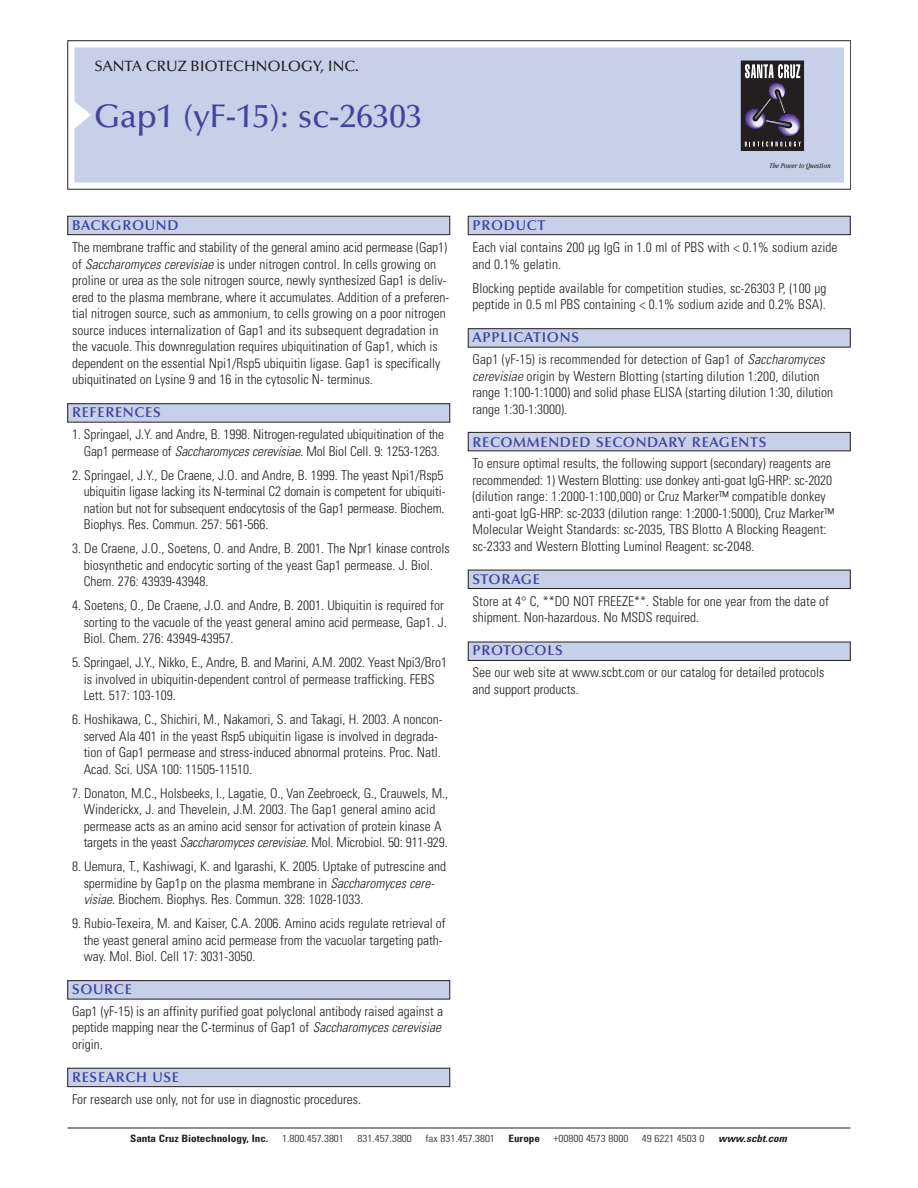
<style>
.page{position:relative;width:918px;height:1188px;background:#fff}
.page>*{position:absolute;margin:0;border:0;box-sizing:border-box;transform-origin:0 0}
.t1{font:500 33px "Optima";color:#41459c}
.t2{font:500 15px "Optima";color:#231f20}
.t3{font:600 14.25px "Optima";letter-spacing:.05em;color:#41459c}
.t4{font:300 condensed 13.5px/16.5px "Univers";color:#231f20}
.t5{font:300 condensed 10.2px "Univers";color:#231f20;scale:1.1 1}
.t6{font:700 condensed 10.2px "Univers";color:#231f20;scale:1.1 1}
.t7{font:italic 700 condensed 10.2px "Univers";color:#231f20;scale:1.1 1}
.t8{font:italic condensed 7.5px "Garamond";color:#231f20}
.s1{font-style:italic}
</style>
<div class="page">
<div style="left:468px;top:642px;width:382px;height:18px;background:#c7cfe9"></div>
<div style="left:468px;top:642px;width:382px;height:19px;border:1px solid #231f20"></div>
<div style="left:468px;top:570px;width:382px;height:19px;background:#c7cfe9"></div>
<div style="left:468px;top:570px;width:382px;height:19px;border:1px solid #231f20"></div>
<div style="left:74px;top:47px;width:770px;height:135px;background:#c7cfe9"></div>
<div style="left:741px;top:61px;width:62px;height:89px;background:#231f20"></div>
<div style="left:741px;top:61px;width:63px;height:90px;border:1px solid #231f20"></div>
<svg style="left:741px;top:64px;width:64px;height:83px"></svg>
<hr style="left:68px;top:1128px;width:782px;height:1px;background:#231f20">
<div style="left:468px;top:329px;width:382px;height:18px;background:#c7cfe9"></div>
<div style="left:468px;top:432px;width:382px;height:19px;background:#c7cfe9"></div>
<div style="left:468px;top:432px;width:382px;height:19px;border:1px solid #231f20"></div>
<div style="left:468px;top:216px;width:382px;height:19px;background:#c7cfe9"></div>
<div style="left:468px;top:216px;width:382px;height:19px;border:1px solid #231f20"></div>
<div style="left:68px;top:216px;width:382px;height:19px;background:#c7cfe9"></div>
<div style="left:68px;top:216px;width:382px;height:19px;border:1px solid #231f20"></div>
<div style="left:68px;top:404px;width:382px;height:18px;background:#c7cfe9"></div>
<div style="left:68px;top:403px;width:382px;height:19px;border:1px solid #231f20"></div>
<div style="left:68px;top:1068px;width:382px;height:19px;background:#c7cfe9"></div>
<div style="left:68px;top:1068px;width:382px;height:19px;border:1px solid #231f20"></div>
<div style="left:68px;top:981px;width:382px;height:18px;background:#c7cfe9"></div>
<div style="left:68px;top:980px;width:382px;height:19px;border:1px solid #231f20"></div>
<p class="t2" style="left:94px;top:60px;width:266px">SANTA CRUZ BIOTECHNOLOGY, INC.</p>
<h1 class="t1" style="left:94px;top:103px;width:329px">Gap1 (yF-15): sc-26303</h1>
<p class="t3" style="left:72px;top:220px;width:108px">BACKGROUND</p>
<p class="t4" style="left:72px;top:241px;width:379px">The membrane traffic and stability of the general amino acid permease (Gap1) of <span class="s1">Saccharomyces cerevisiae</span>is under nitrogen control. In cells growing on proline or urea as the sole nitrogen source, newly synthesized Gap1 is deliv&shy;ered to the plasma membrane, where it accumulates. Addition of a preferen&shy;tial nitrogen source, such as ammonium, to cells growing on a poor nitrogen source induces internalization of Gap1 and its subsequent degradation in the vacuole. This downregulation requires ubiquitination of Gap1, which is dependent on the essential Npi1/Rsp5 ubiquitin ligase. Gap1 is specifically ubiquitinated on Lysine 9 and 16 in the cytosolic N- terminus.</p>
<p class="t3" style="left:72px;top:406px;width:90px">REFERENCES</p>
<p class="t4" style="left:72px;top:427px;width:374px;text-align:center">1. Springael, J.Y. and Andre, B. 1998. Nitrogen-regulated ubiquitination of the<br>Gap1 permease of <span class="s1">Saccharomycescerevisiae</span>. Mol Biol Cell. 9: 1253-1263.</p>
<p class="t4" style="left:84px;top:468px;width:363px;text-indent:-12px">2. Springael, J.Y., De Craene, J.O. and Andre, B. 1999. The yeast Npi1/Rsp5 ubiquitin ligase lacking its N-terminal C2 domain is competent for ubiquiti&shy;nation but not for subsequent endocytosis of the Gap1 permease. Biochem.<br>Biophys. Res. Commun. 257: 561-566.</p>
<p class="t4" style="left:84px;top:541px;width:368px;text-indent:-12px">3. De Craene, J.O., Soetens, O. and Andre, B. 2001. The Npr1 kinase controls biosynthetic and endocytic sorting of the yeast Gap1 permease. J. Biol.<br>Chem. 276: 43939-43948.</p>
<p class="t4" style="left:84px;top:598px;width:365px;text-indent:-12px">4. Soetens, O., De Craene, J.O. and Andre, B. 2001. Ubiquitin is required for sorting to the vacuole of the yeast general amino acid permease, Gap1. J.<br>Biol. Chem. 276: 43949-43957.</p>
<p class="t4" style="left:84px;top:655px;width:365px;text-indent:-12px">5. Springael, J.Y., Nikko, E., Andre, B. and Marini, A.M. 2002. Yeast Npi3/Bro1 is involved in ubiquitin-dependent control of permease trafficking. FEBS<br>Lett. 517: 103-109.</p>
<p class="t4" style="left:84px;top:712px;width:360px;text-indent:-12px">6. Hoshikawa, C., Shichiri, M., Nakamori, S. and Takagi, H. 2003. A noncon&shy;served Ala 401 in the yeast Rsp5 ubiquitin ligase is involved in degrada&shy;tion of Gap1 permease and stress-induced abnormal proteins. Proc. Natl.<br>Acad. Sci. USA 100: 11505-11510.</p>
<p class="t4" style="left:84px;top:786px;width:366px;text-indent:-12px">7. Donaton, M.C., Holsbeeks, I., Lagatie, O., Van Zeebroeck, G., Crauwels, M., Winderickx, J. and Thevelein, J.M. 2003. The Gap1 general amino acid permease acts as an amino acid sensor for activation of protein kinase A targets in the yeast <span class="s1">Saccharomycescerevisiae</span>. Mol. Microbiol. 50: 911-929.</p>
<p class="t4" style="left:84px;top:859px;width:364px;text-indent:-12px">8. Uemura, T., Kashiwagi, K. and Igarashi, K. 2005. Uptake of putrescine and spermidine by Gap1p on the plasma membrane in <span class="s1">Saccharomyces cere&shy;visiae</span>. Biochem. Biophys. Res. Commun. 328: 1028-1033.</p>
<p class="t4" style="left:84px;top:916px;width:364px;text-indent:-12px">9. Rubio-Texeira, M. and Kaiser, C.A. 2006. Amino acids regulate retrieval of the yeast general amino acid permease from the vacuolar targeting path&shy;way. Mol. Biol. Cell 17: 3031-3050.</p>
<p class="t3" style="left:72px;top:983px;width:61px">SOURCE</p>
<p class="t4" style="left:72px;top:1004px;width:373px;text-align:justify">Gap1 (yF-15) is an affinity purified goat polyclonal antibody raised against a peptide mapping near the C-terminus of Gap1 of <span class="s1">Saccharomyces cerevisiae </span>origin.</p>
<p class="t3" style="left:72px;top:1071px;width:109px">RESEARCH USE</p>
<p class="t4" style="left:72px;top:1092px;width:290px">For research use only, not for use in diagnostic procedures.</p>
<p class="t8" style="left:769px;top:163px;width:63px">The Power to Question</p>
<p class="t3" style="left:473px;top:220px;width:74px">PRODUCT</p>
<p class="t4" style="left:473px;top:241px;width:367px">Each vial contains 200 µg IgG in 1.0 ml of PBS with &lt; 0.1% sodium azide and 0.1% gelatin.</p>
<p class="t4" style="left:473px;top:281px;width:355px">Blocking peptide available for competition studies, sc-26303 P, (100 µg peptide in 0.5 ml PBS containing &lt; 0.1% sodium azide and 0.2% BSA).</p>
<p class="t3" style="left:473px;top:331px;width:108px">APPLICATIONS</p>
<p class="t4" style="left:473px;top:352px;width:362px">Gap1 (yF-15) is recommended for detection of Gap1 of <span class="s1">Saccharomyces cerevisiae</span>origin by Western Blotting (starting dilution 1:200, dilution range 1:100-1:1000) and solid phase ELISA (starting dilution 1:30, dilution range 1:30-1:3000).</p>
<p class="t3" style="left:473px;top:436px;width:295px">RECOMMENDED SECONDARY REAGENTS</p>
<p class="t4" style="left:473px;top:457px;width:363px">To ensure optimal results, the following support (secondary) reagents are recommended: 1) Western Blotting: use donkey anti-goat IgG-HRP: sc-2020 (dilution range: 1:2000-1:100,000) or Cruz Marker™ compatible donkey anti-goat IgG-HRP: sc-2033 (dilution range: 1:2000-1:5000), Cruz Marker™ Molecular Weight Standards: sc-2035, TBS Blotto A Blocking Reagent: sc-2333 and Western Blotting Luminol Reagent: sc-2048.</p>
<p class="t3" style="left:473px;top:573px;width:69px">STORAGE</p>
<p class="t4" style="left:473px;top:594px;width:358px">Store at 4° C, **DO NOT FREEZE**. Stable for one year from the date of shipment. Non-hazardous. No MSDS required.</p>
<p class="t3" style="left:473px;top:645px;width:92px">PROTOCOLS</p>
<p class="t4" style="left:473px;top:666px;width:353px">See our web site at www.scbt.com or our catalog for detailed protocols and support products.</p>
<p class="t6" style="left:130px;top:1135px;width:127px">Santa Cruz Biotechnology, Inc.</p>
<p class="t5" style="left:282px;top:1135px;width:58px">1.800.457.3801</p>
<p class="t5" style="left:357px;top:1135px;width:51px">831.457.3800</p>
<p class="t5" style="left:425px;top:1135px;width:65px">fax 831.457.3801</p>
<p class="t6" style="left:508px;top:1135px;width:30px">Europe</p>
<p class="t5" style="left:554px;top:1135px;width:69px">+00800 4573 8000</p>
<p class="t5" style="left:642px;top:1135px;width:58px">49 6221 4503 0</p>
<p class="t7" style="left:718px;top:1135px;width:66px">www.scbt.com</p>
</div>
